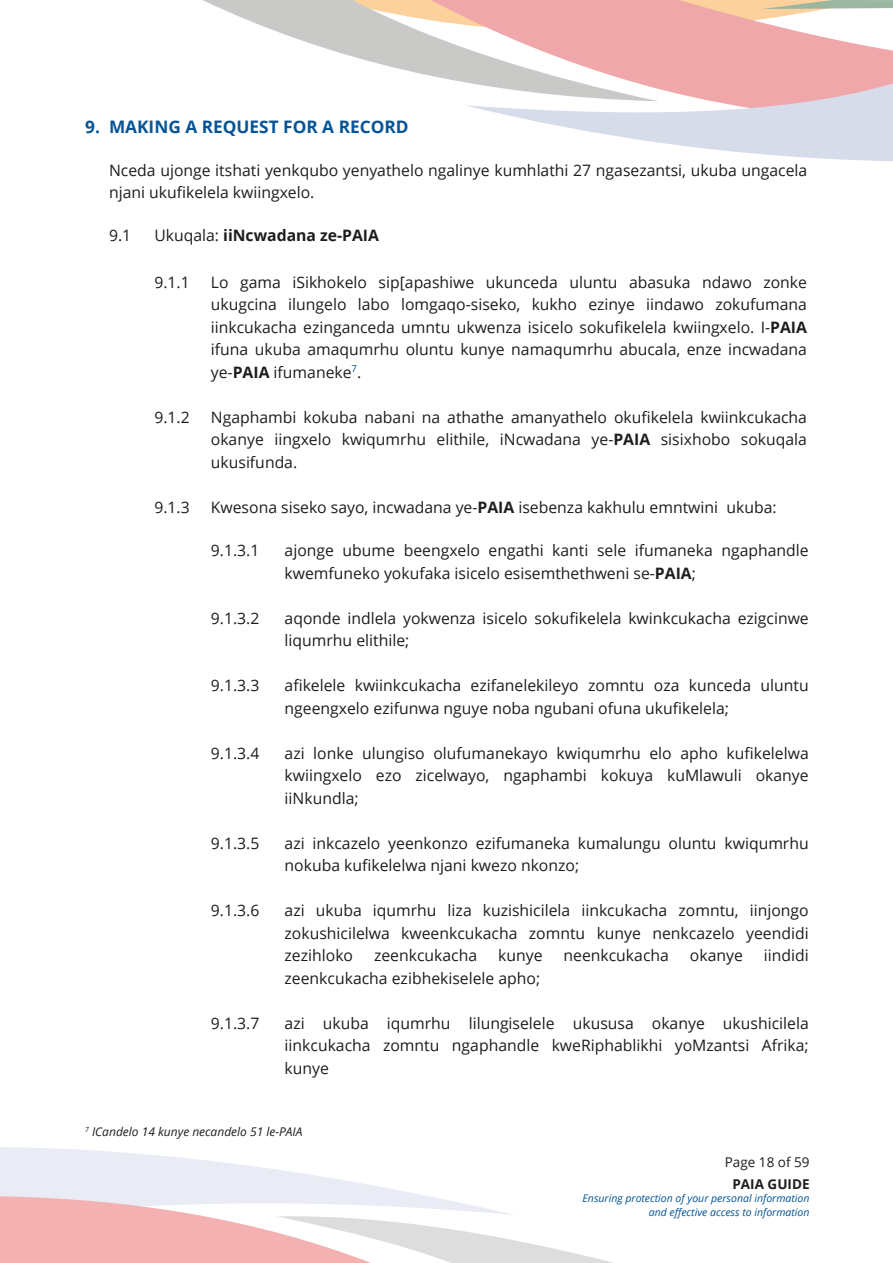
<style>
.page{position:relative;width:893px;height:1263px;background:#fff}
.page>*{position:absolute;margin:0;border:0;box-sizing:border-box;transform-origin:0 0}
.t1{font:700 17.25px "Open Sans";color:#055497}
.t2{font:15.75px/22.5px "Open Sans";color:#1d1d1b}
.t3{font:700 15.75px "Open Sans";color:#1d1d1b}
.t4{font:13.5px "Open Sans";color:#1d1d1b}
.t5{font:700 13.5px "Open Sans";color:#1d1d1b}
.t6{font:italic 12px "Open Sans";color:#1d1d1b}
.t7{font:italic 10.5px/13.5px "Open Sans";color:#035496;text-align:right}
.s1{font-weight:400}
.s2{font-weight:700}
</style>
<div class="page">
<svg style="left:0;top:1147px;width:614px;height:116px"></svg>
<svg style="left:659px;top:0;width:234px;height:83px;fill:#efa7a9"></svg>
<svg style="left:203px;top:0;width:456px;height:83px"></svg>
<svg style="left:466px;top:83px;width:427px;height:78px"></svg>
<p class="t1" style="left:85px;top:114px;width:325px">9. MAKING A REQUEST FOR A RECORD</p>
<p class="t2" style="left:109px;top:158px;width:700px">Nceda ujonge itshati yenkqubo yenyathelo ngalinye kumhlathi 27 ngasezantsi, ukuba ungacela njani ukufikelela kwiingxelo.</p>
<p class="t3" style="left:154px;top:225px;width:226px"><span class="s1">Ukuqala:</span> iiNcwadana ze-PAIA</p>
<p class="t2" style="left:109px;top:224px;width:24px">9.1</p>
<p class="t2" style="left:154px;top:270px;width:37px">9.1.1</p>
<p class="t2" style="left:154px;top:405px;width:37px">9.1.2</p>
<p class="t2" style="left:154px;top:495px;width:37px">9.1.3</p>
<p class="t2" style="left:211px;top:270px;width:598px;text-align:justify">Lo gama iSikhokelo sip[apashiwe ukunceda uluntu abasuka ndawo zonke ukugcina ilungelo labo lomgaqo-siseko, kukho ezinye iindawo zokufumana iinkcukacha ezinganceda umntu ukwenza isicelo sokufikelela kwiingxelo. I-<span class="s2">PAIA </span>ifuna ukuba amaqumrhu oluntu kunye namaqumrhu abucala, enze incwadana ye-<span class="s2">PAIA</span> ifumaneke<sup>7</sup>.</p>
<p class="t2" style="left:211px;top:405px;width:598px;text-align:justify">Ngaphambi kokuba nabani na athathe amanyathelo okufikelela kwiinkcukacha okanye iingxelo kwiqumrhu elithile, iNcwadana ye-<span class="s2">PAIA</span> sisixhobo sokuqala ukusifunda.</p>
<p class="t2" style="left:211px;top:495px;width:567px">Kwesona siseko sayo, incwadana ye-<span class="s2">PAIA</span> isebenza kakhulu emntwini ukuba:</p>
<p class="t2" style="left:211px;top:539px;width:50px">9.1.3.1</p>
<p class="t2" style="left:285px;top:539px;width:526px">ajonge ubume beengxelo engathi kanti sele ifumaneka ngaphandle kwemfuneko yokufaka isicelo esisemthethweni se-<span class="s2">PAIA</span>;</p>
<p class="t2" style="left:285px;top:606px;width:526px">aqonde indlela yokwenza isicelo sokufikelela kwinkcukacha ezigcinwe liqumrhu elithile;</p>
<p class="t2" style="left:285px;top:674px;width:526px">afikelele kwiinkcukacha ezifanelekileyo zomntu oza kunceda uluntu ngeengxelo ezifunwa nguye noba ngubani ofuna ukufikelela;</p>
<p class="t2" style="left:285px;top:741px;width:526px;text-align:justify">azi lonke ulungiso olufumanekayo kwiqumrhu elo apho kufikelelwa kwiingxelo ezo zicelwayo, ngaphambi kokuya kuMlawuli okanye iiNkundla;</p>
<p class="t2" style="left:285px;top:831px;width:526px">azi inkcazelo yeenkonzo ezifumaneka kumalungu oluntu kwiqumrhu nokuba kufikelelwa njani kwezo nkonzo;</p>
<p class="t2" style="left:285px;top:899px;width:526px;text-align:justify">azi ukuba iqumrhu liza kuzishicilela iinkcukacha zomntu, iinjongo zokushicilelwa kweenkcukacha zomntu kunye nenkcazelo yeendidi zezihloko</p>
<p class="t2" style="left:211px;top:606px;width:50px">9.1.3.2</p>
<p class="t2" style="left:211px;top:674px;width:50px">9.1.3.3</p>
<p class="t2" style="left:211px;top:741px;width:50px">9.1.3.4</p>
<p class="t2" style="left:211px;top:831px;width:50px">9.1.3.5</p>
<p class="t2" style="left:211px;top:899px;width:50px">9.1.3.6</p>
<p class="t2" style="left:374px;top:944px;width:105px">zeenkcukacha</p>
<p class="t2" style="left:498px;top:944px;width:46px">kunye</p>
<p class="t2" style="left:563px;top:944px;width:107px">neenkcukacha</p>
<p class="t2" style="left:690px;top:944px;width:54px">okanye</p>
<p class="t2" style="left:764px;top:944px;width:46px">iindidi</p>
<p class="t2" style="left:285px;top:966px;width:257px">zeenkcukacha ezibhekiselele apho;</p>
<p class="t2" style="left:285px;top:1011px;width:526px;text-align:justify">azi ukuba iqumrhu lilungiselele ukususa okanye ukushicilela iinkcukacha zomntu ngaphandle kweRiphablikhi yoMzantsi Afrika; kunye</p>
<p class="t2" style="left:211px;top:1011px;width:50px">9.1.3.7</p>
<p class="t6" style="left:85px;top:1124px;width:219px"><sup>7</sup> ICandelo 14 kunye necandelo 51 le-PAIA</p>
<p class="t4" style="left:725px;top:1152px;width:86px">Page 18 of 59</p>
<p class="t5" style="left:732px;top:1174px;width:79px">PAIA GUIDE</p>
<p class="t7" style="left:583px;top:1191px;width:228px">Ensuring protection of your personal information and effective access to information</p>
</div>
